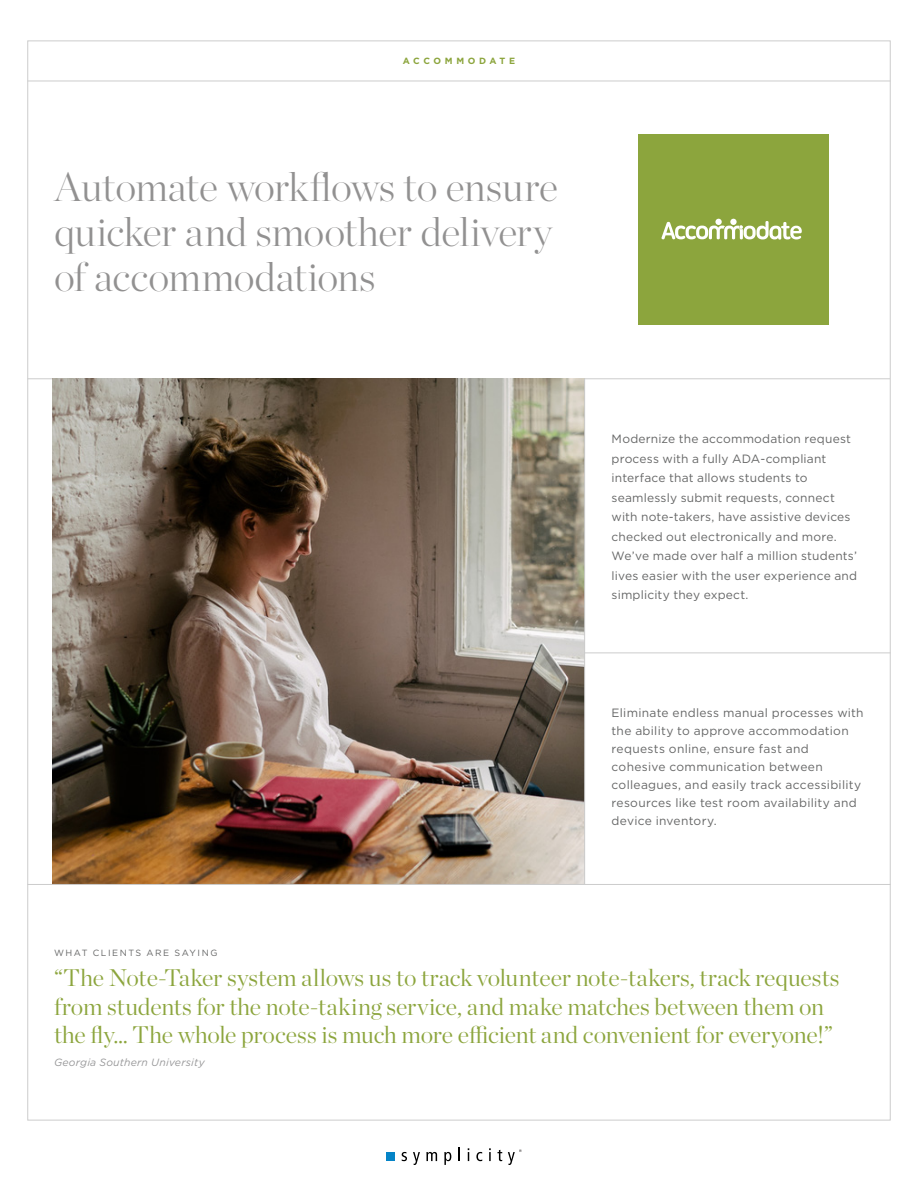
<style>
.page{position:relative;width:918px;height:1188px;background:#fff}
.page>*{position:absolute;margin:0;border:0;box-sizing:border-box;transform-origin:0 0}
.t1{font:200 40.5px/45px "Chronicle Display";letter-spacing:-.015em;color:#929191}
.quote_callout-copy{font:300 24px/28.5px "Chronicle Display";letter-spacing:-.01em;color:#8ca53d}
.body-copy{font:12px/19.5px "Gotham";letter-spacing:.02em;color:#666767}
.quote_callout-copy-2{font:italic 10.5px "Gotham";letter-spacing:.02em;color:#989899}
.t2{font:9px "Gotham";letter-spacing:.17em;color:#666767}
.Product_Name_Header{font:700 9px "Gotham";letter-spacing:.4em;color:#8ca53d}
</style>
<div class="page">
<svg style="left:402px;top:1152px;width:5px;height:9px"></svg>
<svg style="left:413px;top:1152px;width:7px;height:13px"></svg>
<svg style="left:426px;top:1152px;width:11px;height:9px"></svg>
<svg style="left:444px;top:1152px;width:7px;height:13px"></svg>
<svg style="left:459px;top:1148px;width:1px;height:13px"></svg>
<svg style="left:468px;top:1148px;width:1px;height:13px"></svg>
<svg style="left:476px;top:1152px;width:6px;height:9px"></svg>
<svg style="left:489px;top:1148px;width:2px;height:13px"></svg>
<svg style="left:497px;top:1150px;width:5px;height:11px"></svg>
<svg style="left:508px;top:1149px;width:14px;height:16px"></svg>
<div style="left:387px;top:1152px;width:8px;height:9px;background:#0584c7"></div>
<hr style="left:28px;top:81px;width:862px;height:1px;background:#ccc">
<hr style="left:28px;top:378px;width:862px;height:1px;background:#ccc">
<img style="left:52px;top:379px;width:532px;height:505px">
<hr style="left:27px;top:884px;width:864px;height:1px;background:#ccc">
<hr style="left:584px;top:652px;width:307px;height:1px;background:#ccc">
<hr style="left:584px;top:378px;width:1px;height:506px;background:#ccc">
<div style="left:638px;top:135px;width:190px;height:190px;background:#8ca53d"></div>
<div style="left:730px;top:219px;width:7px;height:6px;background:#fff;border-radius:50%"></div>
<div style="left:715px;top:219px;width:7px;height:6px;background:#fff;border-radius:50%"></div>
<svg style="left:662px;top:221px;width:140px;height:19px"></svg>
<p class="Product_Name_Header" style="left:403px;top:55px;width:114px">ACCOMMODATE</p>
<p class="t1" style="left:54px;top:161px;width:506px">Automate workflows to ensure quicker and smoother delivery</p>
<p class="t1" style="left:54px;top:251px;width:323px">of accommodations</p>
<p class="body-copy" style="left:612px;top:429px;width:247px">Modernize the accommodation request process with a fully ADA-compliant interface that allows students to seamlessly submit requests, connect with note-takers, have assistive devices checked out electronically and more.<br>We’ve made over half a million students’ lives easier with the user experience and simplicity they expect.</p>
<p class="body-copy" style="left:612px;top:703px;width:254px;line-height:18px">Eliminate endless manual processes with the ability to approve accommodation requests online, ensure fast and cohesive communication between colleagues, and easily track accessibility resources like test room availability and device inventory.</p>
<p class="t2" style="left:54px;top:947px;width:165px">WHAT CLIENTS ARE SAYING</p>
<p class="quote_callout-copy" style="left:54px;top:962px;width:787px">“The Note-Taker system allows us to track volunteer note-takers, track requests from students for the note-taking service, and make matches between them on the fly… The whole process is much more efficient and convenient for everyone!”</p>
<p class="quote_callout-copy-2" style="left:54px;top:1055px;width:152px">Georgia Southern University</p>
</div>
